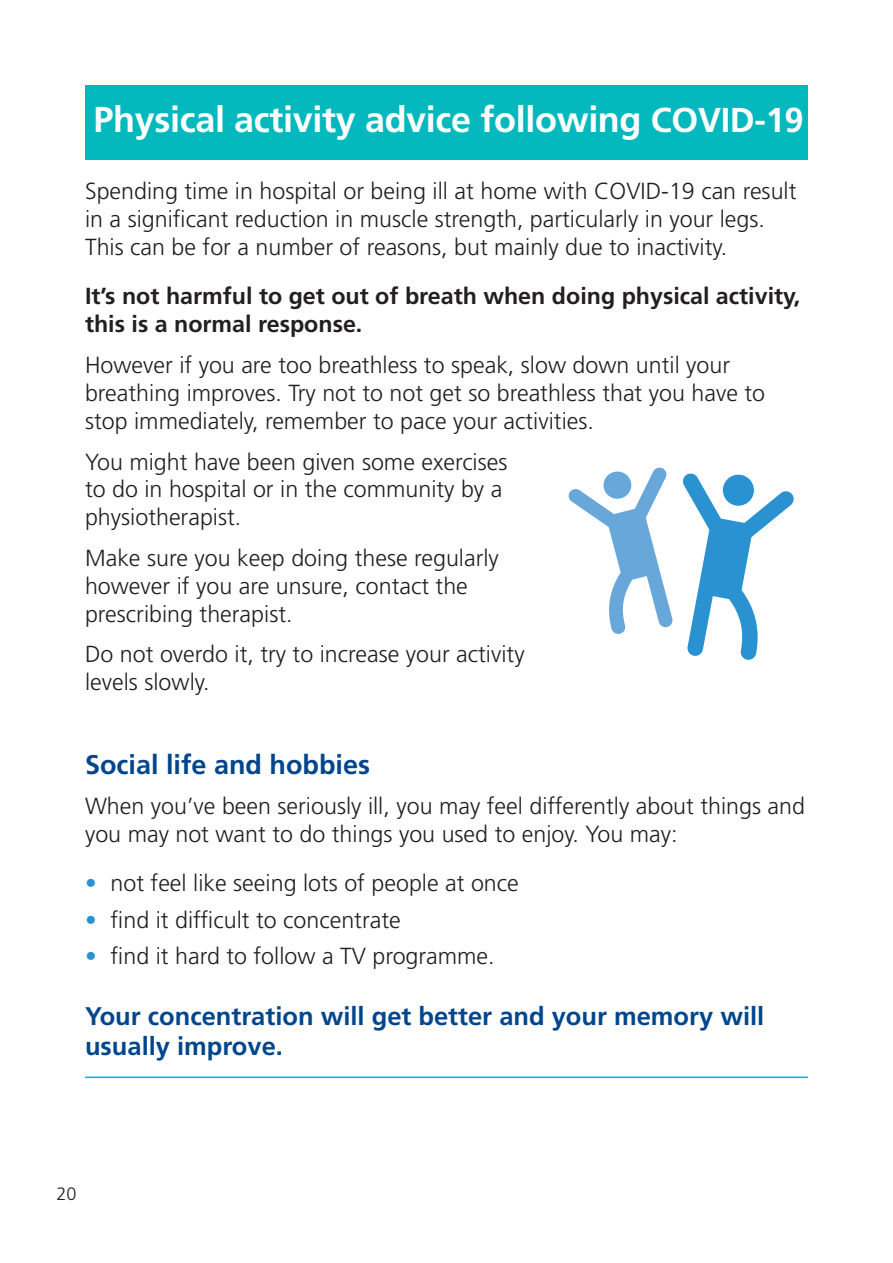
<style>
.page{position:relative;width:893px;height:1263px;background:#fff}
.page>*{position:absolute;margin:0;border:0;box-sizing:border-box;transform-origin:0 0}
.t1{font:700 36px "Frutiger LT Std";letter-spacing:-.01em;color:#fff}
.t2{font:700 27px "Frutiger LT Std";color:#01468c}
.t3{font:700 25.5px/30.6px "Frutiger LT Std";color:#01468c}
.t4{font:300 23.25px/27.9px "Frutiger LT Std";color:#231f20}
.t5{font:700 23.25px/27.9px "Frutiger LT Std";color:#231f20}
.t6{font:300 18px "Frutiger LT Std";color:#231f20}
.s1{font-size:34.5px}
.s2{color:#2a92d0}
</style>
<div class="page">
<div style="left:85px;top:85px;width:723px;height:74px;background:#03b9bd"></div>
<hr style="left:85px;top:1076px;width:723px;height:2px;background:#00aeef">
<svg style="left:682px;top:473px;width:112px;height:187px"></svg>
<div style="left:723px;top:475px;width:31px;height:31px;background:#2a92d0;border-radius:50%"></div>
<svg style="left:568px;top:467px;width:105px;height:167px"></svg>
<h1 class="t1" style="left:94px;top:98px;width:712px">Physical activity advice following <span class="s1">COVID-19</span></h1>
<p class="t4" style="left:85px;top:178px;width:713px">Spending time in hospital or being ill at home with COVID-19 can result in a significant reduction in muscle strength, particularly in your legs.<br>This can be for a number of reasons, but mainly due to inactivity.</p>
<p class="t5" style="left:85px;top:283px;width:717px">It’s not harmful to get out of breath when doing physical activity, this is a normal response.</p>
<p class="t4" style="left:85px;top:351px;width:682px">However if you are too breathless to speak, slow down until your breathing improves. Try not to not get so breathless that you have to stop immediately, remember to pace your activities.</p>
<p class="t4" style="left:85px;top:448px;width:424px">You might have been given some exercises to do in hospital or in the community by a physiotherapist.</p>
<p class="t4" style="left:85px;top:544px;width:415px">Make sure you keep doing these regularly however if you are unsure, contact the prescribing therapist.</p>
<p class="t4" style="left:85px;top:641px;width:441px">Do not overdo it, try to increase your activity levels slowly.</p>
<p class="t2" style="left:85px;top:748px;width:287px">Social life and hobbies</p>
<p class="t4" style="left:85px;top:793px;width:722px">When you’ve been seriously ill, you may feel differently about things and you may not want to do things you used to enjoy. You may:</p>
<p class="t4" style="left:85px;top:870px;width:435px"><span class="s2">•</span> not feel like seeing lots of people at once</p>
<p class="t4" style="left:85px;top:906px;width:317px"><span class="s2">•</span> find it difficult to concentrate</p>
<p class="t4" style="left:85px;top:943px;width:411px"><span class="s2">•</span> find it hard to follow a TV programme.</p>
<p class="t3" style="left:85px;top:1001px;width:681px">Your concentration will get better and your memory will usually improve.</p>
<p class="t6" style="left:57px;top:1183px;width:22px">20</p>
</div>
